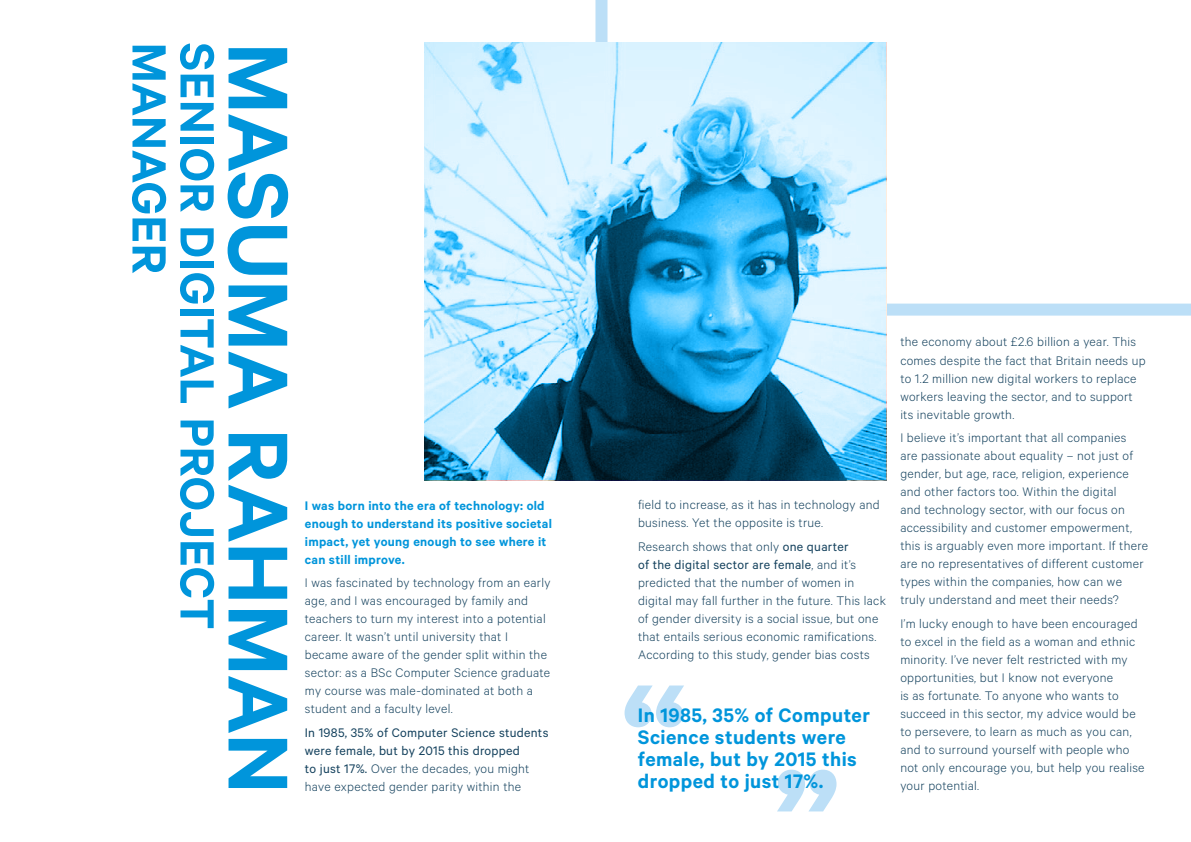
<style>
.page{position:relative;width:1191px;height:842px;background:#fff}
.page>*{position:absolute;margin:0;border:0;box-sizing:border-box;transform-origin:0 0}
.t1{font:600 95.5px "Calibre";letter-spacing:-.01em;color:#0095db}
.t2{font:600 54px "Calibre";color:#0095db}
.t3{font:600 22px/22px "Calibre";letter-spacing:.02em;color:#0095db}
.t4{font:300 14px/18px "Calibre";letter-spacing:.02em;color:#15425e}
.t5{font:14px/18px "Calibre";letter-spacing:.02em;color:#15425e}
.t6{font:600 14px/18px "Calibre";letter-spacing:.02em;color:#0095db}
.s1{font-weight:300}
.s2{font-weight:400}
</style>
<div class="page">
<svg style="left:595px;top:0;width:596px;height:316px"></svg>
<svg style="left:624px;top:685px;width:60px;height:42px"></svg>
<svg style="left:777px;top:770px;width:59px;height:41px"></svg>
<svg style="left:424px;top:43px;width:462px;height:437px;background:#86bfdb"></svg>
<h2 class="t2" style="left:181px;top:43px;width:233px;rotate:90deg">MANAGER</h2>
<h2 class="t2" style="left:229px;top:43px;width:588px;rotate:90deg">SENIOR DIGITAL PROJECT</h2>
<h1 class="t1" style="left:315px;top:43px;width:753px;rotate:90deg">MASUMA RAHMAN</h1>
<p class="t6" style="left:305px;top:496px;width:249px">I was born into the era of technology: old enough to understand its positive societal impact, yet young enough to see where it can still improve.</p>
<p class="t4" style="left:305px;top:573px;width:247px">I was fascinated by technology from an early age, and I was encouraged by family and teachers to turn my interest into a potential career. It wasn’t until university that I became aware of the gender split within the sector: as a BSc Computer Science graduate my course was male-dominated at both a student and a faculty level.</p>
<p class="t5" style="left:305px;top:723px;width:245px">In 1985, 35% of Computer Science students were female, but by 2015 this dropped<br>to just 17%. <span class="s1">Over the decades, you might have expected gender parity within the</span></p>
<p class="t4" style="left:638px;top:495px;width:243px">field to increase, as it has in technology and business. Yet the opposite is true.</p>
<p class="t4" style="left:638px;top:537px;width:249px">Research shows that only <span class="s2">one quarter<br>of the digital sector are female</span>, and it’s predicted that the number of women in digital may fall further in the future. This lack of gender diversity is a social issue, but one that entails serious economic ramifications.<br>According to this study, gender bias costs</p>
<h3 class="t3" style="left:638px;top:703px;width:234px">In 1985, 35% of Computer<br>Science students were female, but by 2015 this dropped to just 17%.</h3>
<p class="t4" style="left:900px;top:332px;width:247px">the economy about £2.6 billion a year. This comes despite the fact that Britain needs up to 1.2 million new digital workers to replace workers leaving the sector, and to support its inevitable growth.</p>
<p class="t4" style="left:900px;top:428px;width:249px">I believe it’s important that all companies<br>are passionate about equality – not just of gender, but age, race, religion, experience and other factors too. Within the digital<br>and technology sector, with our focus on accessibility and customer empowerment, this is arguably even more important. If there are no representatives of different customer types within the companies, how can we truly understand and meet their needs?</p>
<p class="t4" style="left:900px;top:614px;width:246px">I’m lucky enough to have been encouraged to excel in the field as a woman and ethnic minority. I’ve never felt restricted with my opportunities, but I know not everyone<br>is as fortunate. To anyone who wants to succeed in this sector, my advice would be to persevere, to learn as much as you can, and to surround yourself with people who not only encourage you, but help you realise your potential.</p>
</div>
